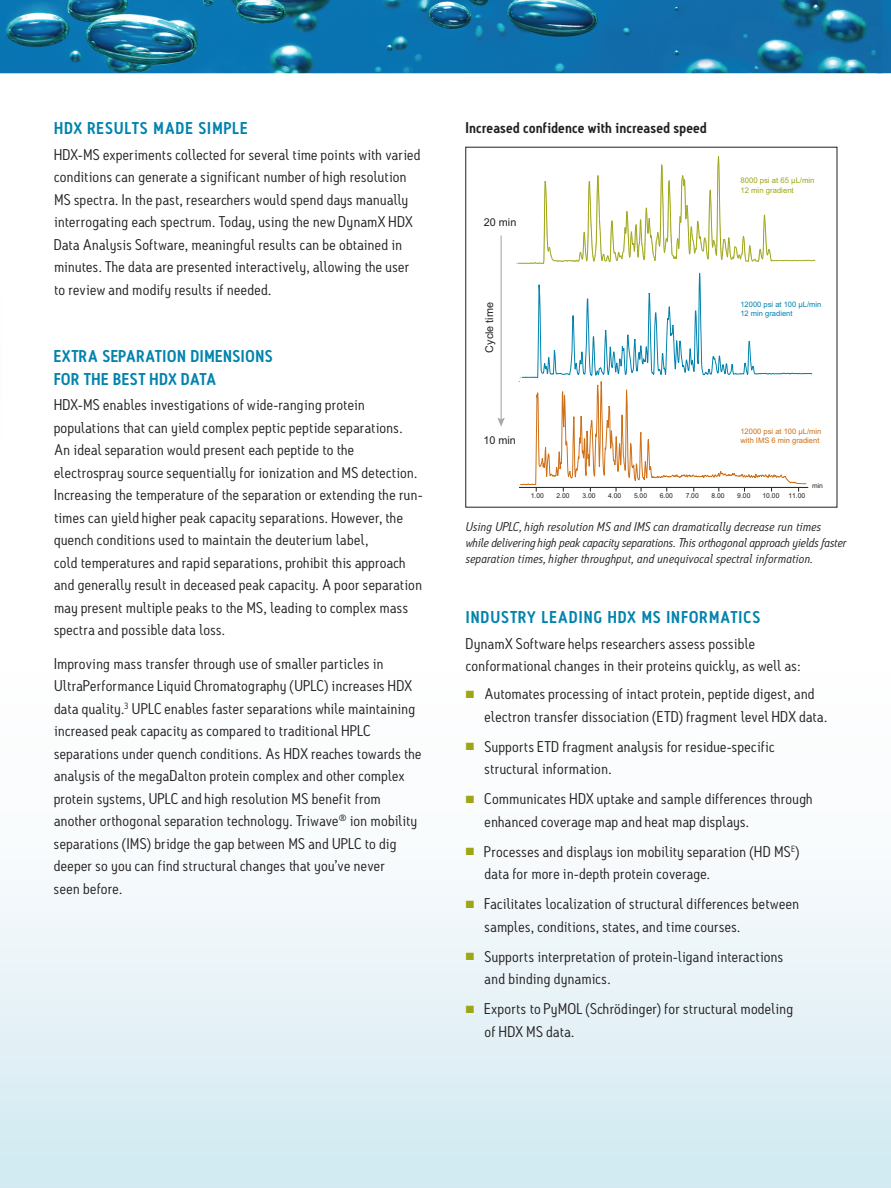
<style>
.page{position:relative;width:891px;height:1188px;background:#fff}
.page>*{position:absolute;margin:0;border:0;box-sizing:border-box;transform-origin:0 0}
.t1{font:600 16.5px "Antitled OT";letter-spacing:.075em;color:#0083ad}
.t2{font:600 16.5px/22.5px "Antitled OT";letter-spacing:.055em;color:#0083ad}
.t3{font:15px/22.5px "Antitled OT";letter-spacing:.02em;color:#231f20;scale:1.05 1}
.t4{font:600 15px "Antitled OT";letter-spacing:.02em;color:#231f20}
.t5{font:italic 12.3px/15.8px "Antitled OT";letter-spacing:.015em;color:#231f20;scale:1.05 1}
.t6{font:10.8px "Arial";color:#231f20}
.t7{font:7.8px/9.3px "Arial";color:#9ea615}
.t8{font:7.5px/9.1px "Arial";color:#ce7018}
.t9{font:7.5px/9.1px "Arial";color:#0083ad}
.t10{font:6.75px "Arial";color:#231f20}
.s1{color:#9ea615}
</style>
<div class="page">
<img style="left:882px;top:0;width:9px;height:73px">
<img style="left:0;top:0;width:882px;height:73px">
<div style="left:0;top:652px;width:891px;height:536px;background:linear-gradient(to bottom,#fff,#d4eaf2)"></div>
<hr style="left:501px;top:236px;width:1px;height:185px;background:#a8a9ad">
<svg style="left:497px;top:418px;width:8px;height:9px"></svg>
<svg style="left:517px;top:156px;width:298px;height:336px"></svg>
<p class="t1" style="left:54px;top:118px;width:195px">HDX RESULTS MADE SIMPLE</p>
<p class="t3" style="left:54px;top:143px;width:351px">HDX-MS experiments collected for several time points with varied conditions can generate a significant number of high resolution MS spectra. In the past, researchers would spend days manually interrogating each spectrum. Today, using the new DynamX HDX Data Analysis Software, meaningful results can be obtained in minutes. The data are presented interactively, allowing the user to review and modify results if needed.</p>
<p class="t2" style="left:54px;top:345px;width:220px">EXTRA SEPARATION DIMENSIONS<br>FOR THE BEST HDX DATA</p>
<p class="t3" style="left:54px;top:393px;width:352px">HDX-MS enables investigations of wide-ranging protein populations that can yield complex peptic peptide separations.<br>An ideal separation would present each peptide to the electrospray source sequentially for ionization and MS detection.<br>Increasing the temperature of the separation or extending the run&shy;times can yield higher peak capacity separations. However, the quench conditions used to maintain the deuterium label,<br>cold temperatures and rapid separations, prohibit this approach and generally result in deceased peak capacity. A poor separation may present multiple peaks to the MS, leading to complex mass spectra and possible data loss.</p>
<p class="t3" style="left:54px;top:652px;width:352px">Improving mass transfer through use of smaller particles in UltraPerformance Liquid Chromatography (UPLC) increases HDX data quality.<sup>3</sup> UPLC enables faster separations while maintaining increased peak capacity as compared to traditional HPLC separations under quench conditions. As HDX reaches towards the analysis of the megaDalton protein complex and other complex protein systems, UPLC and high resolution MS benefit from another orthogonal separation technology. Triwave<sup>®</sup> ion mobility separations (IMS) bridge the gap between MS and UPLC to dig deeper so you can find structural changes that you’ve never<br>seen before.</p>
<p class="t4" style="left:465px;top:118px;width:243px">Increased confidence with increased speed</p>
<p class="t6" style="left:484px;top:215px;width:34px">20 min</p>
<p class="t6" style="left:482px;top:353px;width:52px;rotate:-90deg">Cycle time</p>
<p class="t6" style="left:484px;top:433px;width:34px">10 min</p>
<p class="t7" style="left:740px;top:176px;width:76px">8000 psi at 65 µL/min<br>12 min gradient</p>
<p class="t9" style="left:740px;top:300px;width:82px">12000 psi at 100 µL/min<br>12 min gradient</p>
<p class="t8" style="left:740px;top:427px;width:82px">12000 psi at 100 µL/min with IMS 6 min gradient</p>
<p class="t10" style="left:812px;top:481px;width:12px">min</p>
<p class="t10" style="left:531px;top:491px;width:15px">1.00</p>
<p class="t10" style="left:557px;top:491px;width:15px">2.00</p>
<p class="t10" style="left:582px;top:491px;width:15px">3.00</p>
<p class="t10" style="left:608px;top:491px;width:15px">4.00</p>
<p class="t10" style="left:634px;top:491px;width:15px">5.00</p>
<p class="t10" style="left:660px;top:491px;width:15px">6.00</p>
<p class="t10" style="left:686px;top:491px;width:15px">7.00</p>
<p class="t10" style="left:711px;top:491px;width:15px">8.00</p>
<p class="t10" style="left:737px;top:491px;width:15px">9.00</p>
<p class="t10" style="left:763px;top:491px;width:18px">10.00</p>
<p class="t10" style="left:788px;top:491px;width:18px">11.00</p>
<p class="t5" style="left:466px;top:519px;width:364px">Using UPLC, high resolution MS and IMS can dramatically decrease run times while delivering high peak capacity separations. This orthogonal approach yields faster separation times, higher throughput, and unequivocal spectral information.</p>
<p class="t1" style="left:466px;top:607px;width:296px">INDUSTRY LEADING HDX MS INFORMATICS</p>
<p class="t3" style="left:466px;top:632px;width:320px">DynamX Software helps researchers assess possible conformational changes in their proteins quickly, as well as:</p>
<p class="t3" style="left:485px;top:683px;width:328px;text-indent:-19px"><span class="s1">■</span> Automates processing of intact protein, peptide digest, and electron transfer dissociation (ETD) fragment level HDX data.</p>
<p class="t3" style="left:485px;top:735px;width:277px;text-indent:-19px"><span class="s1">■</span> Supports ETD fragment analysis for residue-specific structural information.</p>
<p class="t3" style="left:485px;top:788px;width:314px;text-indent:-19px"><span class="s1">■</span> Communicates HDX uptake and sample differences through enhanced coverage map and heat map displays.</p>
<p class="t3" style="left:485px;top:840px;width:301px;text-indent:-19px"><span class="s1">■</span> Processes and displays ion mobility separation (HD MS<sup>E</sup>) data for more in-depth protein coverage.</p>
<p class="t3" style="left:485px;top:893px;width:301px;text-indent:-19px"><span class="s1">■</span> Facilitates localization of structural differences between samples, conditions, states, and time courses.</p>
<p class="t3" style="left:485px;top:945px;width:286px;text-indent:-19px"><span class="s1">■</span> Supports interpretation of protein-ligand interactions and binding dynamics.</p>
<p class="t3" style="left:485px;top:998px;width:295px;text-indent:-19px"><span class="s1">■</span> Exports to PyMOL (Schrödinger) for structural modeling of HDX MS data.</p>
</div>
